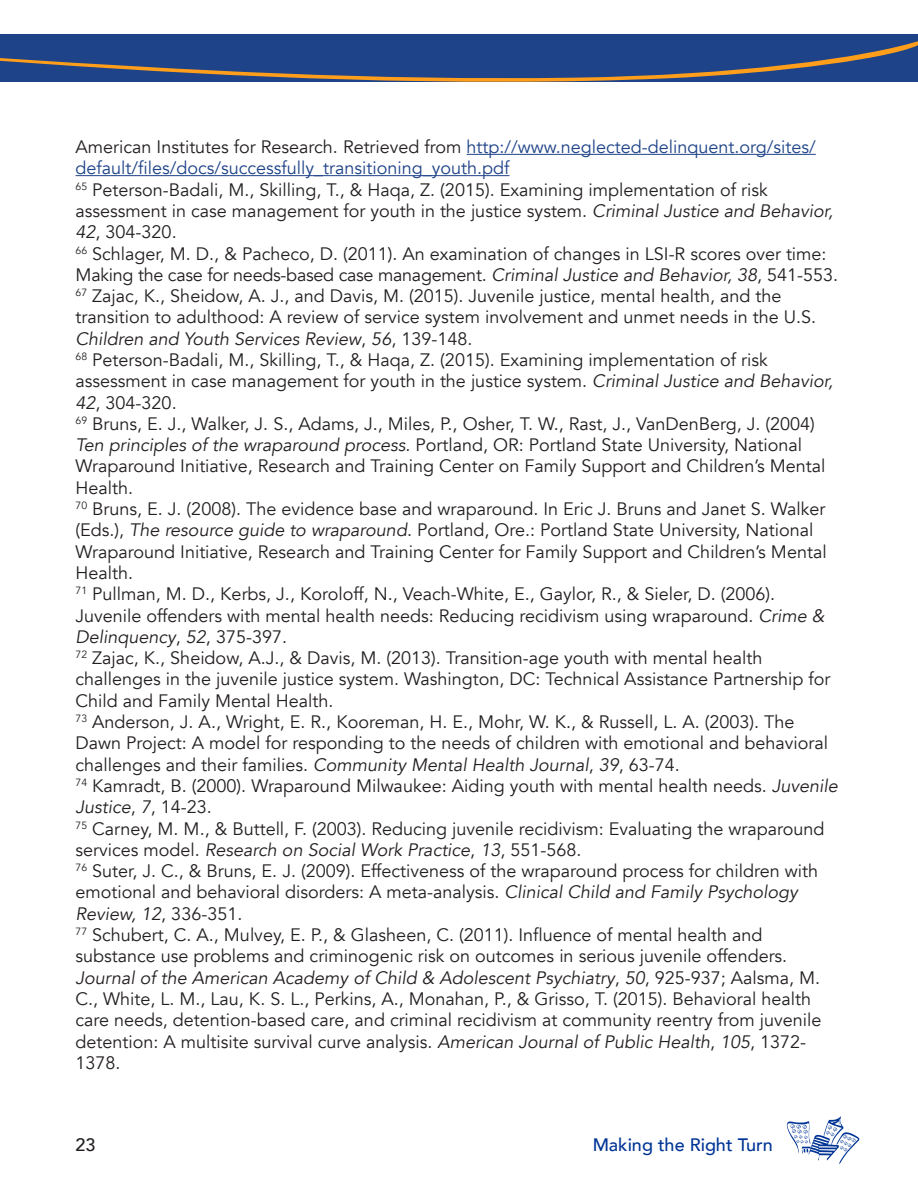
<style>
.page{position:relative;width:918px;height:1188px;background:#fff}
.page>*{position:absolute;margin:0;border:0;box-sizing:border-box;transform-origin:0 0}
.Text_Endnotes{font:18px/21.3px "Avenir";color:#231f20}
.Text_Endnotes-2{font:18px/21.3px "Avenir";color:#1e4388}
.t1{font:500 18px "Avenir";color:#003595}
.t2{font:500 18px "Avenir";color:#231f20}
.s1{color:#231f20}
.s2{font-style:italic}
</style>
<div class="page">
<svg style="left:0;top:35px;width:918px;height:47px;background:#304a7f"></svg>
<svg style="left:787px;top:1116px;width:72px;height:48px"></svg>
<hr style="left:467px;top:154px;width:349px;height:1px;background:#1e4388">
<hr style="left:76px;top:175px;width:434px;height:1px;background:#1e4388">
<p class="Text_Endnotes-2" style="left:76px;top:136px;width:742px"><span class="s1">American Institutes for Research. Retrieved from</span> http://www.neglected-delinquent.org/sites/ default/files/docs/successfully_transitioning_youth.pdf</p>
<p class="Text_Endnotes" style="left:76px;top:179px;width:759px"><sup>65</sup> Peterson-Badali, M., Skilling, T., &amp; Haqa, Z. (2015). Examining implementation of risk assessment in case management for youth in the justice system. <span class="s2">Criminal Justice and Behavior,<br>42</span>, 304-320.</p>
<p class="Text_Endnotes" style="left:76px;top:243px;width:764px"><sup>66</sup> Schlager, M. D., &amp; Pacheco, D. (2011). An examination of changes in LSI-R scores over time:<br>Making the case for needs-based case management. <span class="s2">Criminal Justice and Behavior, 38</span>, 541-553.</p>
<p class="Text_Endnotes" style="left:76px;top:286px;width:742px"><sup>67</sup> Zajac, K., Sheidow, A. J., and Davis, M. (2015). Juvenile justice, mental health, and the transition to adulthood: A review of service system involvement and unmet needs in the U.S.<br><span class="s2">Children and Youth Services Review</span>, <span class="s2">56</span>, 139-148.</p>
<p class="Text_Endnotes" style="left:76px;top:349px;width:759px"><sup>68</sup> Peterson-Badali, M., Skilling, T., &amp; Haqa, Z. (2015). Examining implementation of risk assessment in case management for youth in the justice system. <span class="s2">Criminal Justice and Behavior,<br>42</span>, 304-320.</p>
<p class="Text_Endnotes" style="left:76px;top:413px;width:751px"><sup>69</sup> Bruns, E. J., Walker, J. S., Adams, J., Miles, P., Osher, T. W., Rast, J., VanDenBerg, J. (2004)<br><span class="s2">Ten principles of the wraparound process</span>. Portland, OR: Portland State University, National Wraparound Initiative, Research and Training Center on Family Support and Children’s Mental Health.</p>
<p class="Text_Endnotes" style="left:76px;top:499px;width:753px"><sup>70</sup> Bruns, E. J. (2008). The evidence base and wraparound. In Eric J. Bruns and Janet S. Walker (Eds.), <span class="s2">The resource guide to wraparound</span>. Portland, Ore.: Portland State University, National Wraparound Initiative, Research and Training Center for Family Support and Children’s Mental Health.</p>
<p class="Text_Endnotes" style="left:76px;top:584px;width:751px"><sup>71</sup> Pullman, M. D., Kerbs, J., Koroloff, N., Veach-White, E., Gaylor, R., &amp; Sieler, D. (2006).<br>Juvenile offenders with mental health needs: Reducing recidivism using wraparound. <span class="s2">Crime &amp;<br>Delinquency</span>, <span class="s2">52</span>, 375-397.</p>
<p class="Text_Endnotes" style="left:76px;top:648px;width:757px"><sup>72</sup> Zajac, K., Sheidow, A.J., &amp; Davis, M. (2013). Transition-age youth with mental health challenges in the juvenile justice system. Washington, DC: Technical Assistance Partnership for<br>Child and Family Mental Health.</p>
<p class="Text_Endnotes" style="left:76px;top:712px;width:754px"><sup>73</sup> Anderson, J. A., Wright, E. R., Kooreman, H. E., Mohr, W. K., &amp; Russell, L. A. (2003). The<br>Dawn Project: A model for responding to the needs of children with emotional and behavioral challenges and their families. <span class="s2">Community Mental Health Journal</span>, <span class="s2">39</span>, 63-74.</p>
<p class="Text_Endnotes" style="left:76px;top:775px;width:764px"><sup>74</sup> Kamradt, B. (2000). Wraparound Milwaukee: Aiding youth with mental health needs. <span class="s2">Juvenile<br>Justice</span>, <span class="s2">7</span>, 14-23.</p>
<p class="Text_Endnotes" style="left:76px;top:818px;width:750px"><sup>75</sup> Carney, M. M., &amp; Buttell, F. (2003). Reducing juvenile recidivism: Evaluating the wraparound services model. <span class="s2">Research on Social Work Practice</span>, <span class="s2">13</span>, 551-568.</p>
<p class="Text_Endnotes" style="left:76px;top:861px;width:744px"><sup>76</sup> Suter, J. C., &amp; Bruns, E. J. (2009). Effectiveness of the wraparound process for children with emotional and behavioral disorders: A meta-analysis. <span class="s2">Clinical Child and Family Psychology<br>Review, 12</span>, 336-351.</p>
<p class="Text_Endnotes" style="left:76px;top:925px;width:747px"><sup>77</sup> Schubert, C. A., Mulvey, E. P., &amp; Glasheen, C. (2011). Influence of mental health and substance use problems and criminogenic risk on outcomes in serious juvenile offenders.<br><span class="s2">Journal of the American Academy of Child &amp; Adolescent Psychiatry</span>, <span class="s2">50</span>, 925-937; Aalsma, M.<br>C., White, L. M., Lau, K. S. L., Perkins, A., Monahan, P., &amp; Grisso, T. (2015). Behavioral health care needs, detention-based care, and criminal recidivism at community reentry from juvenile detention: A multisite survival curve analysis. <span class="s2">American Journal of Public Health</span>, <span class="s2">105</span>, 1372- 1378.</p>
<p class="t2" style="left:76px;top:1129px;width:22px">23</p>
<p class="t1" style="left:593px;top:1129px;width:182px">Making the Right Turn</p>
</div>
